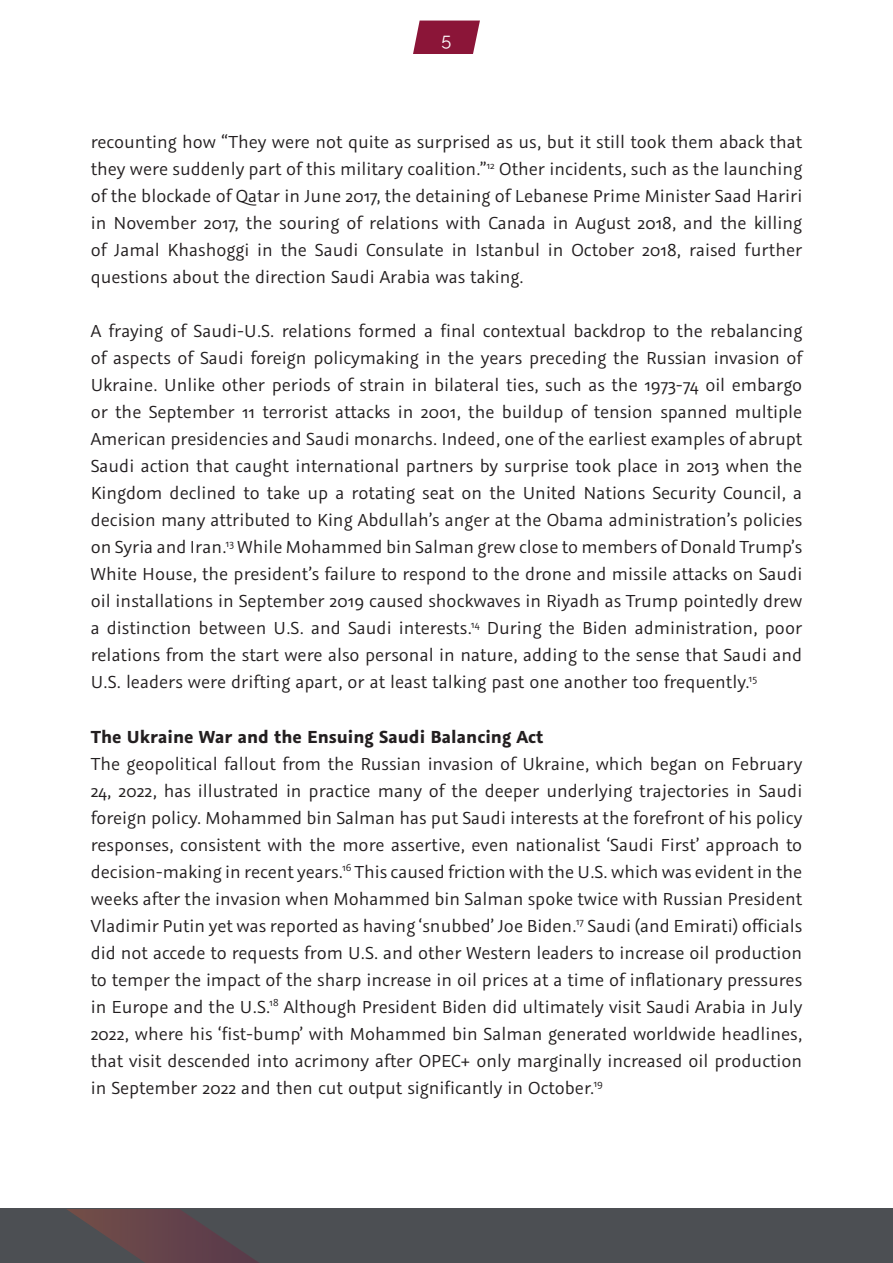
<style>
.page{position:relative;width:893px;height:1263px;background:#fff}
.page>*{position:absolute;margin:0;border:0;box-sizing:border-box;transform-origin:0 0}
.t1{font:19.5px/27px "Graublau Sans";color:#231f20;text-align:justify}
.t2{font:700 19.5px "Graublau Sans";color:#231f20}
.t3{font:18px "Raleway";color:#fff}
</style>
<div class="page">
<div style="left:0;top:1209px;width:893px;height:54px;background:#4c4f53"></div>
<svg style="left:67px;top:1209px;width:192px;height:54px"></svg>
<svg style="left:413px;top:21px;width:67px;height:33px;background:#962c4c"></svg>
<p class="t3" style="left:442px;top:29px;width:11px">5</p>
<p class="t1" style="left:91px;top:129px;width:713px">recounting how “They were not quite as surprised as us, but it still took them aback that they were suddenly part of this military coalition.”<sup>12</sup> Other incidents, such as the launching of the blockade of Qatar in June 2017, the detaining of Lebanese Prime Minister Saad Hariri in November 2017, the souring of relations with Canada in August 2018, and the killing of Jamal Khashoggi in the Saudi Consulate in Istanbul in October 2018, raised further questions about the direction Saudi Arabia was taking.</p>
<p class="t1" style="left:91px;top:318px;width:713px">A fraying of Saudi-U.S. relations formed a final contextual backdrop to the rebalancing of aspects of Saudi foreign policymaking in the years preceding the Russian invasion of Ukraine. Unlike other periods of strain in bilateral ties, such as the 1973-74 oil embargo or the September 11 terrorist attacks in 2001, the buildup of tension spanned multiple American presidencies and Saudi monarchs. Indeed, one of the earliest examples of abrupt Saudi action that caught international partners by surprise took place in 2013 when the Kingdom declined to take up a rotating seat on the United Nations Security Council, a decision many attributed to King Abdullah’s anger at the Obama administration’s policies on Syria and Iran.<sup>13</sup> While Mohammed bin Salman grew close to members of Donald Trump’s White House, the president’s failure to respond to the drone and missile attacks on Saudi oil installations in September 2019 caused shockwaves in Riyadh as Trump pointedly drew a distinction between U.S. and Saudi interests.<sup>14</sup> During the Biden administration, poor relations from the start were also personal in nature, adding to the sense that Saudi and U.S. leaders were drifting apart, or at least talking past one another too frequently.<sup>15</sup></p>
<p class="t2" style="left:91px;top:724px;width:454px">The Ukraine War and the Ensuing Saudi Balancing Act</p>
<p class="t1" style="left:91px;top:750px;width:713px">The geopolitical fallout from the Russian invasion of Ukraine, which began on February 24, 2022, has illustrated in practice many of the deeper underlying trajectories in Saudi foreign policy. Mohammed bin Salman has put Saudi interests at the forefront of his policy responses, consistent with the more assertive, even nationalist ‘Saudi First’ approach to decision-making in recent years.<sup>16</sup> This caused friction with the U.S. which was evident in the weeks after the invasion when Mohammed bin Salman spoke twice with Russian President Vladimir Putin yet was reported as having ‘snubbed’ Joe Biden.<sup>17</sup> Saudi (and Emirati) officials did not accede to requests from U.S. and other Western leaders to increase oil production to temper the impact of the sharp increase in oil prices at a time of inflationary pressures in Europe and the U.S.<sup>18</sup> Although President Biden did ultimately visit Saudi Arabia in July 2022, where his ‘fist-bump’ with Mohammed bin Salman generated worldwide headlines, that visit descended into acrimony after OPEC+ only marginally increased oil production in September 2022 and then cut output significantly in October.<sup>19</sup></p>
</div>
